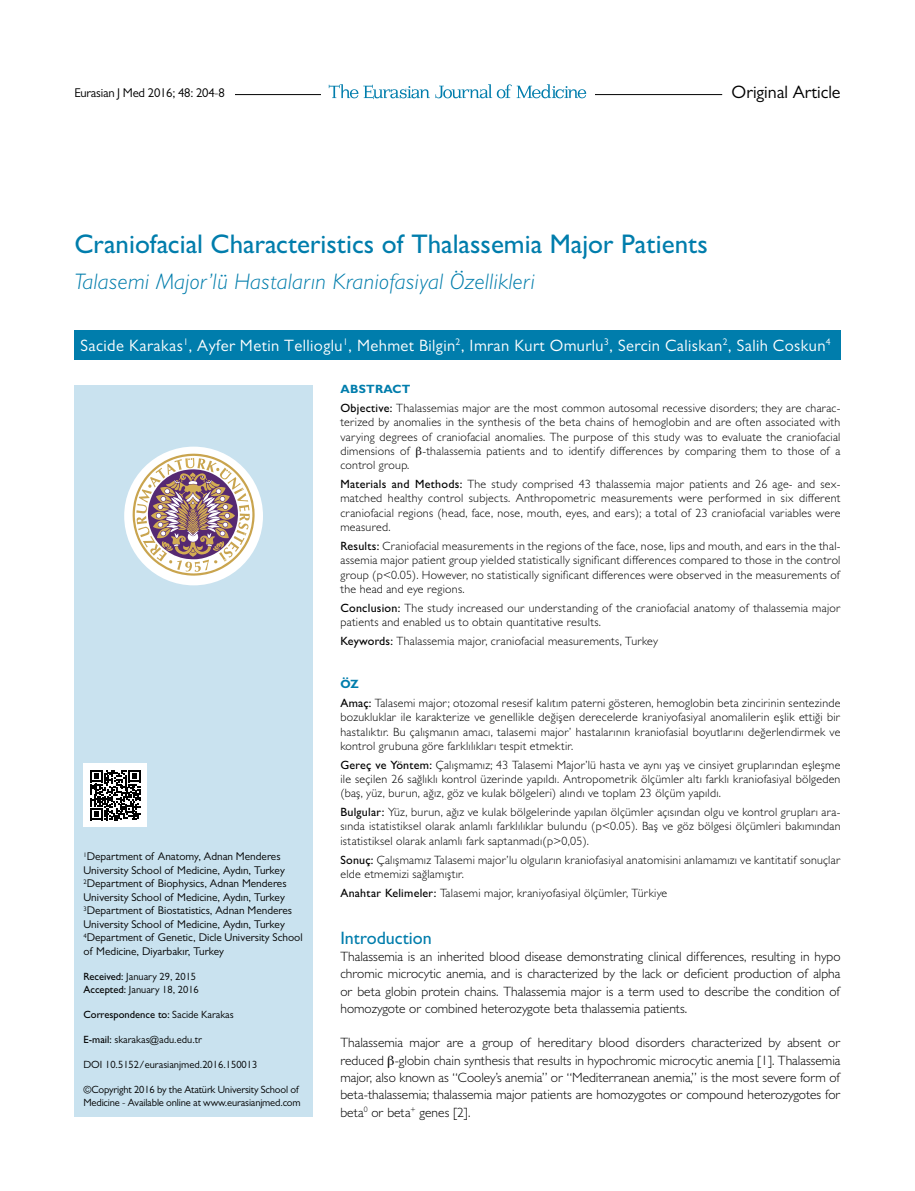
<style>
.page{position:relative;width:915px;height:1191px;background:#fff}
.page>*{position:absolute;margin:0;border:0;box-sizing:border-box;transform-origin:0 0}
.t1{font:500 27px "Gill Sans MT Pro";color:#007dac}
.t2{font:italic 300 22.5px "Gill Sans MT Pro";letter-spacing:.025em;color:#007dac}
.t3{font:18px "Gill Sans MT Pro";color:#000}
.t4{font:500 18px "Gill Sans MT Pro";color:#007dac}
.t5{font:16.5px "Gill Sans MT Pro";letter-spacing:.025em;color:#fff}
.t6{font:300 13.5px/17.2px "Gill Sans MT Pro";color:#000;text-align:justify}
.t7{font:12.75px "Gill Sans MT Pro";letter-spacing:-.02em;color:#000}
.t8{font:300 12px/14.4px "Gill Sans MT Pro";letter-spacing:.02em;color:#000;text-align:justify}
.t9{font:11.25px/13.5px "Gill Sans MT Pro";color:#000}
.t10{font:10.5px/12.6px "Gill Sans MT Pro";letter-spacing:-.015em;color:#000}
.t11{font:500 10.5px "Gill Sans MT Pro";color:#000}
.s1{font-weight:500}
.s2{font-weight:400}
.s3{font-weight:700;color:#007dac}
</style>
<div class="page">
<div style="left:74px;top:385px;width:239px;height:731px;background:#c9e2ef"></div>
<hr style="left:235px;top:94px;width:487px;height:1px;background:#000">
<div style="left:321px;top:80px;width:273px;height:25px;background:#fff"></div>
<svg style="left:328px;top:84px;width:101px;height:15px"></svg>
<svg style="left:435px;top:84px;width:151px;height:14px"></svg>
<div style="left:83px;top:763px;width:64px;height:64px;background:#fff"></div>
<svg style="left:90px;top:770px;width:50px;height:50px"></svg>
<div style="left:74px;top:330px;width:766px;height:29px;background:#007dac"></div>
<div style="left:124px;top:446px;width:139px;height:139px;background:#fff;border-radius:50%"></div>
<svg style="left:132px;top:454px;width:122px;height:121px"></svg>
<p class="t7" style="left:74px;top:85px;width:152px">Eurasian J Med 2016; 48: 204-8</p>
<h3 class="t3" style="left:731px;top:81px;width:110px">Original Article</h3>
<h1 class="t1" style="left:74px;top:228px;width:634px">Craniofacial Characteristics of Thalassemia Major Patients</h1>
<h2 class="t2" style="left:74px;top:268px;width:461px">Talasemi Major’lü Hastaların Kraniofasiyal Özellikleri</h2>
<h3 class="t5" style="left:80px;top:335px;width:751px">Sacide Karakas<sup>1</sup>, Ayfer Metin Tellioglu<sup>1</sup>, Mehmet Bilgin<sup>2</sup>, Imran Kurt Omurlu<sup>3</sup>, Sercin Caliskan<sup>2</sup>, Salih Coskun<sup>4</sup></h3>
<p class="t9" style="left:83px;top:849px;width:221px"><sup>1</sup>Department of Anatomy, Adnan Menderes University School of Medicine, Aydın, Turkey <sup>2</sup>Department of Biophysics, Adnan Menderes University School of Medicine, Aydın, Turkey <sup>3</sup>Department of Biostatistics, Adnan Menderes University School of Medicine, Aydın, Turkey <sup>4</sup>Department of Genetic, Dicle University School of Medicine, Diyarbakır, Turkey</p>
<p class="t10" style="left:83px;top:970px;width:117px"><span class="s1">Received:</span> January 29, 2015<br><span class="s1">Accepted:</span> January 18, 2016</p>
<p class="t11" style="left:83px;top:1008px;width:152px">Correspondence to: <span class="s2">Sacide Karakas</span></p>
<p class="t10" style="left:83px;top:1033px;width:120px"><span class="s1">E-mail:</span> skarakas@adu.edu.tr</p>
<p class="t10" style="left:83px;top:1058px;width:175px">DOI 10.5152/eurasianjmed.2016.150013</p>
<p class="t10" style="left:83px;top:1083px;width:219px">©Copyright 2016 by the Atatürk University School of<br>Medicine - Available online at www.eurasianjmed.com</p>
<p class="t8" style="left:340px;top:379px;width:501px;line-height:18.6px"><span class="s3">ABSTRACT<br></span><span class="s1">Objective:</span> Thalassemias major are the most common autosomal recessive disorders; they are charac-</p>
<p class="t8" style="left:340px;top:415px;width:501px">terized by anomalies in the synthesis of the beta chains of hemoglobin and are often associated with varying degrees of craniofacial anomalies. The purpose of this study was to evaluate the craniofacial dimensions of -thalassemia patients and to identify differences by comparing them to those of a control group.</p>
<p class="t8" style="left:340px;top:476px;width:501px"><span class="s1">Materials and Methods:</span> The study comprised 43 thalassemia major patients and 26 age- and sex&shy;matched healthy control subjects. Anthropometric measurements were performed in six different craniofacial regions (head, face, nose, mouth, eyes, and ears); a total of 23 craniofacial variables were measured.</p>
<p class="t8" style="left:340px;top:538px;width:501px"><span class="s1">Results:</span> Craniofacial measurements in the regions of the face, nose, lips and mouth, and ears in the thal&shy;assemia major patient group yielded statistically significant differences compared to those in the control group (p&lt;0.05). However, no statistically significant differences were observed in the measurements of the head and eye regions.</p>
<p class="t8" style="left:340px;top:600px;width:501px"><span class="s1">Conclusion:</span> The study increased our understanding of the craniofacial anatomy of thalassemia major patients and enabled us to obtain quantitative results.</p>
<p class="t8" style="left:340px;top:633px;width:319px"><span class="s1">Keywords:</span> Thalassemia major, craniofacial measurements, Turkey</p>
<p class="t8" style="left:340px;top:674px;width:501px;line-height:18.6px"><span class="s3">ÖZ<br></span><span class="s1">Amaç:</span> Talasemi major; otozomal resesif kalıtım paterni gösteren, hemoglobin beta zincirinin sentezinde</p>
<p class="t8" style="left:340px;top:709px;width:501px">bozukluklar ile karakterize ve genellikle değişen derecelerde kraniyofasiyal anomalilerin eşlik ettiği bir hastalıktır. Bu çalışmanın amacı, talasemi major’ hastalarının kraniofasial boyutlarını değerlendirmek ve kontrol grubuna göre farklılıkları tespit etmektir.</p>
<p class="t8" style="left:340px;top:757px;width:501px"><span class="s1">Gereç ve Yöntem:</span> Çalışmamız; 43 Talasemi Major’lü hasta ve aynı yaş ve cinsiyet gruplarından eşleşme ile seçilen 26 sağlıklı kontrol üzerinde yapıldı. Antropometrik ölçümler altı farklı kraniofasiyal bölgeden (baş, yüz, burun, ağız, göz ve kulak bölgeleri) alındı ve toplam 23 ölçüm yapıldı.</p>
<p class="t8" style="left:340px;top:804px;width:501px"><span class="s1">Bulgular:</span> Yüz, burun, ağız ve kulak bölgelerinde yapılan ölçümler açısından olgu ve kontrol grupları ara&shy;sında istatistiksel olarak anlamlı farklılıklar bulundu (p&lt;0.05). Baş ve göz bölgesi ölçümleri bakımından istatistiksel olarak anlamlı fark saptanmadı(p&gt;0,05).</p>
<p class="t8" style="left:340px;top:852px;width:501px"><span class="s1">Sonuç:</span> Çalışmamız Talasemi major’lu olguların kraniofasiyal anatomisini anlamamızı ve kantitatif sonuçlar elde etmemizi sağlamıştır.</p>
<p class="t8" style="left:340px;top:885px;width:328px"><span class="s1">Anahtar Kelimeler:</span> Talasemi major, kraniyofasiyal ölçümler, Türkiye</p>
<h3 class="t4" style="left:340px;top:927px;width:93px">Introduction</h3>
<p class="t6" style="left:340px;top:947px;width:501px">Thalassemia is an inherited blood disease demonstrating clinical differences, resulting in hypo chromic microcytic anemia, and is characterized by the lack or deficient production of alpha or beta globin protein chains. Thalassemia major is a term used to describe the condition of homozygote or combined heterozygote beta thalassemia patients.</p>
<p class="t6" style="left:340px;top:1034px;width:501px">Thalassemia major are a group of hereditary blood disorders characterized by absent or reduced -globin chain synthesis that results in hypochromic microcytic anemia [1]. Thalassemia major, also known as “Cooley’s anemia” or “Mediterranean anemia,” is the most severe form of beta-thalassemia; thalassemia major patients are homozygotes or compound heterozygotes for beta<sup>0</sup> or beta<sup>+</sup> genes [2].</p>
</div>
